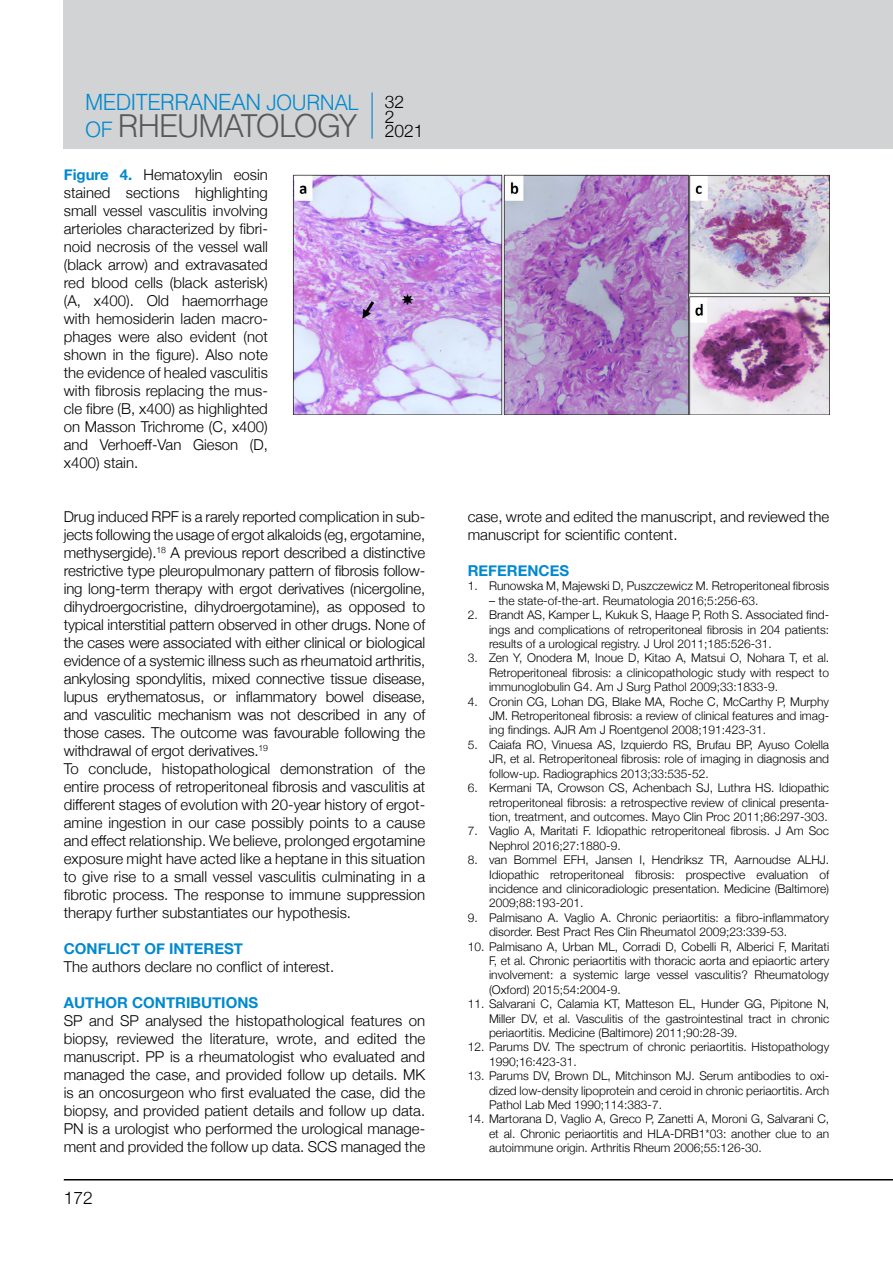
<style>
.page{position:relative;width:893px;height:1263px;background:#fff}
.page>*{position:absolute;margin:0;border:0;box-sizing:border-box;transform-origin:0 0}
.t1{font:31.2px "UB Helvetica Light";letter-spacing:-.025em;color:#58595b}
.t2{font:22.2px "UB Helvetica Light";letter-spacing:-.02em;color:#0089cf}
.t3{font:300 17.4px/15px "Helvetica Neue";color:#000}
.t4{font:300 15px/18px "Helvetica Neue";letter-spacing:-.01em;color:#000}
.t5{font:700 15px "Helvetica Neue";color:#0089cf}
.t6{font:300 12px/14.4px "Helvetica Neue";color:#000;text-align:justify}
.s1{font-size:21px}
.s2{font-size:21px;color:#0089cf}
.s3{font-weight:700;color:#0089cf}
</style>
<div class="page">
<hr style="left:64px;top:1179px;width:829px;height:1px;background:#000">
<div style="left:64px;top:0;width:829px;height:149px;background:#d1d3d4"></div>
<hr style="left:371px;top:92px;width:2px;height:47px;background:#0089cf">
<img style="left:292px;top:174px;width:537px;height:241px">
<h2 class="t2" style="left:85px;top:89px;width:275px">MEDITERRANEAN <span class="s1">JOURNAL</span></h2>
<h1 class="t1" style="left:85px;top:107px;width:273px"><span class="s2">OF</span> RHEUMATOLOGY</h1>
<p class="t4" style="left:64px;top:165px;width:206px;text-align:justify"><span class="s3">Figure 4.</span> Hematoxylin eosin stained sections highlighting small vessel vasculitis involving arterioles characterized by fibri&shy;noid necrosis of the vessel wall (black arrow) and extravasated red blood cells (black asterisk) (A, x400). Old haemorrhage with hemosiderin laden macro&shy;phages were also evident (not shown in the figure). Also note the evidence of healed vasculitis with fibrosis replacing the mus&shy;cle fibre (B, x400) as highlighted on Masson Trichrome (C, x400) and Verhoeff-Van Gieson (D, x400) stain.</p>
<p class="t3" style="left:385px;top:93px;width:40px">32<br>2<br>2021</p>
<p class="t4" style="left:64px;top:507px;width:363px">Drug induced RPF is a rarely reported complication in sub&shy;jects following the usage of ergot alkaloids (eg, ergotamine, methysergide).<sup>18</sup> A previous report described a distinctive restrictive type pleuropulmonary pattern of fibrosis follow&shy;ing long-term therapy with ergot derivatives (nicergoline, dihydroergocristine, dihydroergotamine), as opposed to typical interstitial pattern observed in other drugs. None of the cases were associated with either clinical or biological evidence of a systemic illness such as rheumatoid arthritis, ankylosing spondylitis, mixed connective tissue disease, lupus erythematosus, or inflammatory bowel disease, and vasculitic mechanism was not described in any of those cases. The outcome was favourable following the withdrawal of ergot derivatives.<sup>19<br></sup>To conclude, histopathological demonstration of the entire process of retroperitoneal fibrosis and vasculitis at different stages of evolution with 20-year history of ergot&shy;amine ingestion in our case possibly points to a cause and effect relationship. We believe, prolonged ergotamine exposure might have acted like a heptane in this situation to give rise to a small vessel vasculitis culminating in a fibrotic process. The response to immune suppression therapy further substantiates our hypothesis.</p>
<p class="t5" style="left:64px;top:937px;width:181px">CONFLICT OF INTEREST</p>
<p class="t4" style="left:64px;top:957px;width:272px">The authors declare no conflict of interest.</p>
<p class="t5" style="left:64px;top:991px;width:196px">AUTHOR CONTRIBUTIONS</p>
<p class="t4" style="left:64px;top:1011px;width:363px;text-align:justify">SP and SP analysed the histopathological features on biopsy, reviewed the literature, wrote, and edited the manuscript. PP is a rheumatologist who evaluated and managed the case, and provided follow up details. MK is an oncosurgeon who first evaluated the case, did the biopsy, and provided patient details and follow up data.<br>PN is a urologist who performed the urological manage&shy;ment and provided the follow up data. SCS managed the</p>
<p class="t3" style="left:64px;top:1189px;width:31px">172</p>
<p class="t4" style="left:468px;top:507px;width:363px">case, wrote and edited the manuscript, and reviewed the manuscript for scientific content.</p>
<p class="t5" style="left:468px;top:559px;width:103px">REFERENCES</p>
<p class="t6" style="left:468px;top:578px;width:363px">1. Runowska M, Majewski D, Puszczewicz M. Retroperitoneal fibrosis</p>
<p class="t6" style="left:489px;top:592px;width:271px">– the state-of-the-art. Reumatologia 2016;5:256-63.</p>
<p class="t6" style="left:489px;top:607px;width:342px;text-indent:-21px">2. Brandt AS, Kamper L, Kukuk S, Haage P, Roth S. Associated find&shy;ings and complications of retroperitoneal fibrosis in 204 patients: results of a urological registry. J Urol 2011;185:526-31.</p>
<p class="t6" style="left:489px;top:650px;width:342px;text-indent:-21px">3. Zen Y, Onodera M, Inoue D, Kitao A, Matsui O, Nohara T, et al.<br>Retroperitoneal fibrosis: a clinicopathologic study with respect to immunoglobulin G4. Am J Surg Pathol 2009;33:1833-9.</p>
<p class="t6" style="left:489px;top:693px;width:342px;text-indent:-21px">4. Cronin CG, Lohan DG, Blake MA, Roche C, McCarthy P, Murphy JM. Retroperitoneal fibrosis: a review of clinical features and imag&shy;ing findings. AJR Am J Roentgenol 2008;191:423-31.</p>
<p class="t6" style="left:489px;top:736px;width:342px;text-indent:-21px">5. Caiafa RO, Vinuesa AS, Izquierdo RS, Brufau BP, Ayuso Colella JR, et al. Retroperitoneal fibrosis: role of imaging in diagnosis and follow-up. Radiographics 2013;33:535-52.</p>
<p class="t6" style="left:489px;top:780px;width:342px;text-indent:-21px">6. Kermani TA, Crowson CS, Achenbach SJ, Luthra HS. Idiopathic retroperitoneal fibrosis: a retrospective review of clinical presenta&shy;tion, treatment, and outcomes. Mayo Clin Proc 2011;86:297-303.</p>
<p class="t6" style="left:489px;top:823px;width:342px;text-indent:-21px">7. Vaglio A, Maritati F. Idiopathic retroperitoneal fibrosis. J Am Soc<br>Nephrol 2016;27:1880-9.</p>
<p class="t6" style="left:489px;top:852px;width:342px;text-indent:-21px">8. van Bommel EFH, Jansen I, Hendriksz TR, Aarnoudse ALHJ.<br>Idiopathic retroperitoneal fibrosis: prospective evaluation of incidence and clinicoradiologic presentation. Medicine (Baltimore)<br>2009;88:193-201.</p>
<p class="t6" style="left:489px;top:909px;width:342px;text-indent:-21px">9. Palmisano A. Vaglio A. Chronic periaortitis: a fibro-inflammatory disorder. Best Pract Res Clin Rheumatol 2009;23:339-53.</p>
<p class="t6" style="left:489px;top:938px;width:342px;text-indent:-21px">10. Palmisano A, Urban ML, Corradi D, Cobelli R, Alberici F, Maritati F, et al. Chronic periaortitis with thoracic aorta and epiaortic artery involvement: a systemic large vessel vasculitis? Rheumatology (Oxford) 2015;54:2004-9.</p>
<p class="t6" style="left:489px;top:996px;width:342px;text-indent:-21px">11. Salvarani C, Calamia KT, Matteson EL, Hunder GG, Pipitone N, Miller DV, et al. Vasculitis of the gastrointestinal tract in chronic periaortitis. Medicine (Baltimore) 2011;90:28-39.</p>
<p class="t6" style="left:489px;top:1039px;width:342px;text-indent:-21px">12. Parums DV. The spectrum of chronic periaortitis. Histopathology<br>1990;16:423-31.</p>
<p class="t6" style="left:489px;top:1068px;width:342px;text-indent:-21px">13. Parums DV, Brown DL, Mitchinson MJ. Serum antibodies to oxi&shy;dized low-density lipoprotein and ceroid in chronic periaortitis. Arch Pathol Lab Med 1990;114:383-7.</p>
<p class="t6" style="left:489px;top:1111px;width:342px;text-indent:-21px">14. Martorana D, Vaglio A, Greco P, Zanetti A, Moroni G, Salvarani C, et al. Chronic periaortitis and HLA-DRB1*03: another clue to an autoimmune origin. Arthritis Rheum 2006;55:126-30.</p>
</div>
